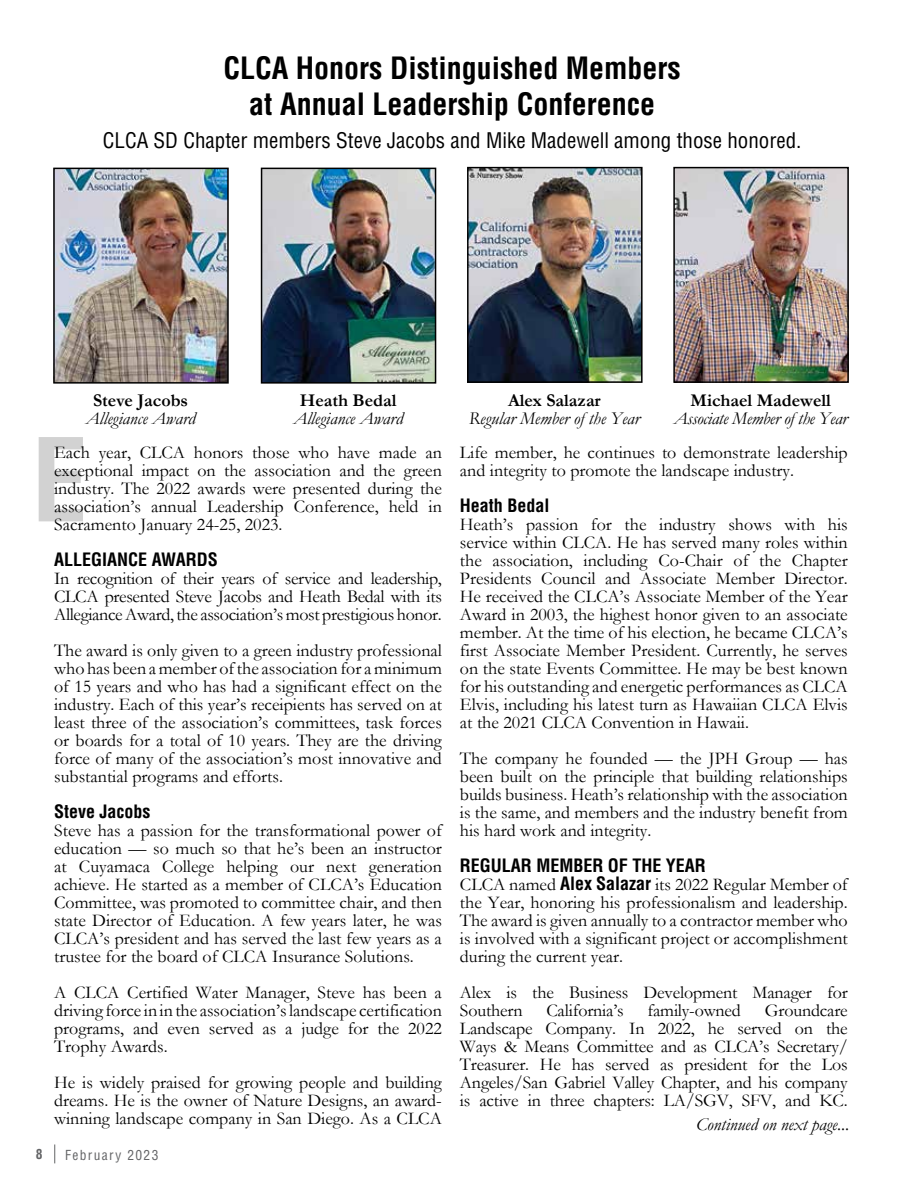
<style>
.page{position:relative;width:918px;height:1188px;background:#fff}
.page>*{position:absolute;margin:0;border:0;box-sizing:border-box;transform-origin:0 0}
.t1{font:700 condensed 112.5px "Helvetica";color:#000}
.t2{font:700 condensed 30px/36px "Helvetica";color:#000;text-align:center}
.t3{font:condensed 21px "Helvetica";color:#000}
.t4{font:18px/18px "Garamond";color:#000;text-align:justify}
.t5{font:italic 18px "Garamond";color:#000}
.t6{font:700 condensed 18px "Helvetica";color:#000}
.t7{font:700 18px "Garamond";color:#000}
.t8{font:condensed 13.5px "Helvetica";letter-spacing:.1em;color:#636466}
.t9{font:700 condensed 13.5px "Helvetica";color:#636466}
.s1{font-family:"Helvetica";font-weight:700;font-stretch:condensed}
</style>
<div class="page">
<svg style="left:54px;top:1144px;width:1px;height:19px"></svg>
<img style="left:56px;top:171px;width:170px;height:210px">
<div style="left:53px;top:168px;width:176px;height:216px;border:2px solid #000"></div>
<img style="left:264px;top:171px;width:169px;height:210px">
<div style="left:261px;top:168px;width:175px;height:216px;border:2px solid #000"></div>
<img style="left:470px;top:170px;width:170px;height:210px">
<div style="left:467px;top:167px;width:176px;height:216px;border:2px solid #000"></div>
<img style="left:676px;top:170px;width:170px;height:210px">
<div style="left:673px;top:167px;width:176px;height:216px;border:2px solid #000"></div>
<h2 class="t2" style="left:223px;top:50px;width:459px">CLCA Honors Distinguished Members at Annual Leadership Conference</h2>
<p class="t3" style="left:103px;top:127px;width:700px">CLCA SD Chapter members Steve Jacobs and Mike Madewell among those honored.</p>
<p class="t7" style="left:93px;top:388px;width:97px">Steve Jacobs</p>
<p class="t5" style="left:86px;top:406px;width:111px">Allegiance Award</p>
<p class="t7" style="left:300px;top:388px;width:98px">Heath Bedal</p>
<p class="t5" style="left:293px;top:406px;width:111px">Allegiance Award</p>
<h1 class="t1" style="left:31px;top:410px;width:58px">E</h1>
<p class="t4" style="left:54px;top:443px;width:389px">Each year, CLCA honors those who have made an exceptional impact on the association and the green industry. The 2022 awards were presented during the association’s annual Leadership Conference, held in Sacramento January 24-25, 2023.</p>
<p class="t6" style="left:54px;top:548px;width:165px">ALLEGIANCE AWARDS</p>
<p class="t4" style="left:54px;top:569px;width:389px">In recognition of their years of service and leadership, CLCA presented Steve Jacobs and Heath Bedal with its Allegiance Award, the association’s most prestigious honor.</p>
<p class="t4" style="left:54px;top:641px;width:389px">The award is only given to a green industry professional who has been a member of the association for a minimum of 15 years and who has had a significant effect on the industry. Each of this year’s receipients has served on at least three of the association’s committees, task forces or boards for a total of 10 years. They are the driving force of many of the association’s most innovative and substantial programs and efforts.</p>
<p class="t6" style="left:54px;top:800px;width:98px">Steve Jacobs</p>
<p class="t4" style="left:54px;top:821px;width:389px">Steve has a passion for the transformational power of education — so much so that he’s been an instructor at Cuyamaca College helping our next generation achieve. He started as a member of CLCA’s Education Committee, was promoted to committee chair, and then state Director of Education. A few years later, he was CLCA’s president and has served the last few years as a trustee for the board of CLCA Insurance Solutions.</p>
<p class="t4" style="left:54px;top:983px;width:389px">A CLCA Certified Water Manager, Steve has been a driving force in in the association’s landscape certification programs, and even served as a judge for the 2022<br>Trophy Awards.</p>
<p class="t4" style="left:54px;top:1073px;width:389px">He is widely praised for growing people and building dreams. He is the owner of Nature Designs, an award&shy;winning landscape company in San Diego. As a CLCA</p>
<p class="t9" style="left:36px;top:1146px;width:8px">8</p>
<p class="t8" style="left:65px;top:1146px;width:95px">February 2023</p>
<p class="t7" style="left:508px;top:388px;width:94px">Alex Salazar</p>
<p class="t5" style="left:469px;top:406px;width:173px">Regular Member of the Year</p>
<p class="t7" style="left:691px;top:388px;width:142px">Michael Madewell</p>
<p class="t5" style="left:674px;top:406px;width:175px">Associate Member of the Year</p>
<p class="t4" style="left:460px;top:443px;width:389px">Life member, he continues to demonstrate leadership and integrity to promote the landscape industry.</p>
<p class="t6" style="left:460px;top:494px;width:91px">Heath Bedal</p>
<p class="t4" style="left:460px;top:515px;width:389px">Heath’s passion for the industry shows with his service within CLCA. He has served many roles within the association, including Co-Chair of the Chapter Presidents Council and Associate Member Director.<br>He received the CLCA’s Associate Member of the Year Award in 2003, the highest honor given to an associate member. At the time of his election, he became CLCA’s first Associate Member President. Currently, he serves on the state Events Committee. He may be best known for his outstanding and energetic performances as CLCA Elvis, including his latest turn as Hawaiian CLCA Elvis at the 2021 CLCA Convention in Hawaii.</p>
<p class="t4" style="left:460px;top:749px;width:389px">The company he founded — the JPH Group — has been built on the principle that building relationships builds business. Heath’s relationship with the association is the same, and members and the industry benefit from his hard work and integrity.</p>
<p class="t6" style="left:460px;top:854px;width:248px">REGULAR MEMBER OF THE YEAR</p>
<p class="t4" style="left:460px;top:875px;width:389px">CLCA named <span class="s1">Alex Salazar</span> its 2022 Regular Member of the Year, honoring his professionalism and leadership.<br>The award is given annually to a contractor member who is involved with a significant project or accomplishment during the current year.</p>
<p class="t4" style="left:460px;top:983px;width:389px">Alex is the Business Development Manager for<br>Southern</p>
<p class="t4" style="left:460px;top:1001px;width:389px;text-indent:305px">Groundcare Landscape Company. In 2022, he served on the Ways &amp; Means Committee and as CLCA’s Secretary/ Treasurer. He has served as president for the Los Angeles/San Gabriel Valley Chapter, and his company is active in three chapters: LA/SGV, SFV, and KC.</p>
<p class="t4" style="left:546px;top:1001px;width:79px">California’s</p>
<p class="t4" style="left:648px;top:1001px;width:95px">family-owned</p>
<p class="t5" style="left:696px;top:1112px;width:155px">Continued on next page...</p>
</div>
